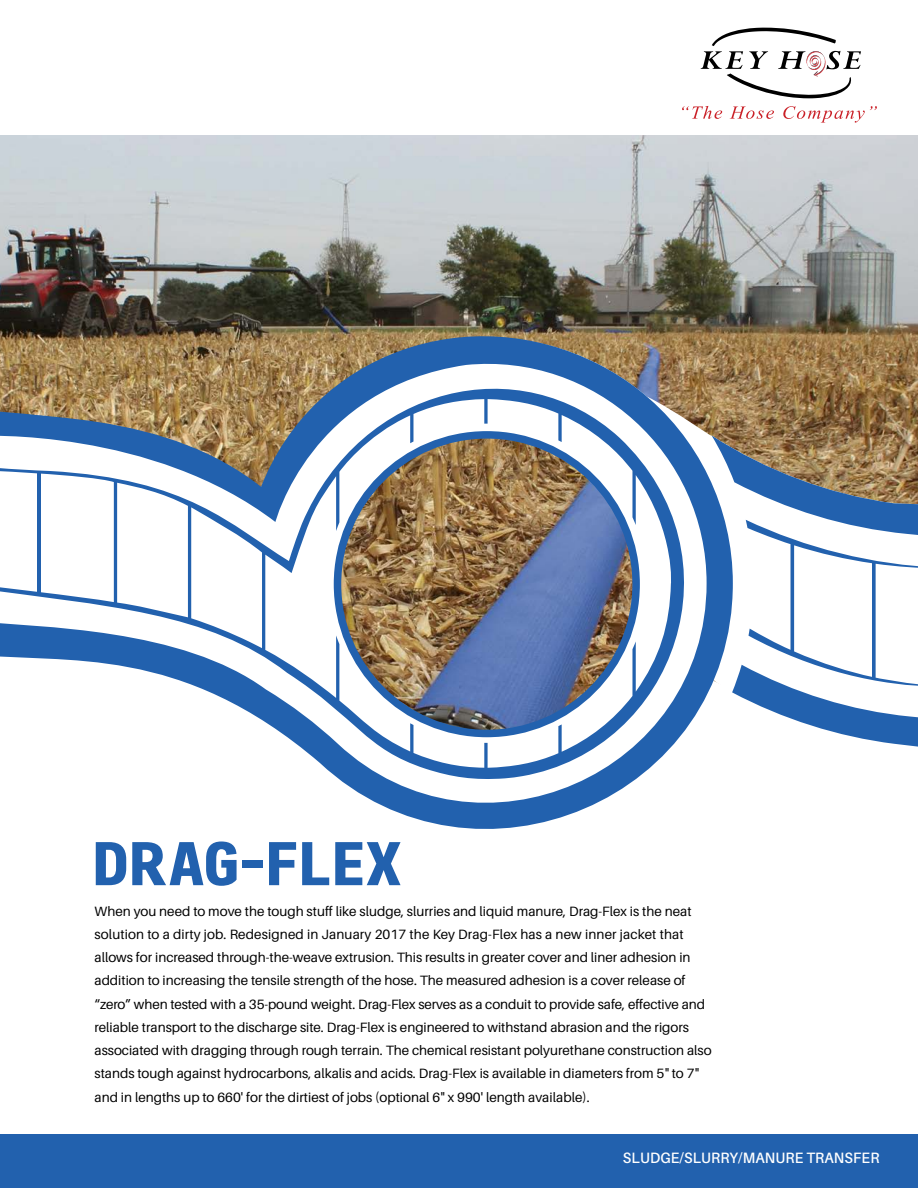
<style>
.page{position:relative;width:918px;height:1188px;background:#fff}
.page>*{position:absolute;margin:0;border:0;box-sizing:border-box;transform-origin:0 0}
.t1{font:700 63px "Freeroad";letter-spacing:-.01em;color:#2261ae;scale:1.1 1}
.t2{font:600 15px "Aileron";letter-spacing:.01em;color:#fff;scale:.95 1}
.t3{font:13.5px/23.2px "Aileron";color:#000}
</style>
<div class="page">
<img style="left:0;top:135px;width:918px;height:191px">
<svg style="left:744px;top:326px;width:174px;height:109px;background:#937347"></svg>
<svg style="left:744px;top:435px;width:174px;height:312px"></svg>
<svg style="left:0;top:298px;width:744px;height:531px"></svg>
<hr style="left:37px;top:472px;width:3px;height:121px;background:#2261ae">
<div style="left:334px;top:431px;width:306px;height:306px;border:8px solid #2261ae;border-radius:50%"></div>
<div style="left:0;top:1134px;width:918px;height:54px;background:#2261ae"></div>
<svg style="left:701px;top:28px;width:160px;height:70px"></svg>
<svg style="left:682px;top:106px;width:40px;height:13px"></svg>
<svg style="left:730px;top:106px;width:44px;height:13px"></svg>
<svg style="left:783px;top:106px;width:94px;height:17px"></svg>
<h1 class="t1" style="left:92px;top:827px;width:283px">DRAG-FLEX</h1>
<p class="t3" style="left:94px;top:899px;width:619px">When you need to move the tough stuff like sludge, slurries and liquid manure, Drag-Flex is the neat solution to a dirty job. Redesigned in January 2017 the Key Drag-Flex has a new inner jacket that allows for increased through-the-weave extrusion. This results in greater cover and liner adhesion in addition to increasing the tensile strength of the hose. The measured adhesion is a cover release of “zero” when tested with a 35-pound weight. Drag-Flex serves as a conduit to provide safe, effective and reliable transport to the discharge site. Drag-Flex is engineered to withstand abrasion and the rigors associated with dragging through rough terrain. The chemical resistant polyurethane construction also stands tough against hydrocarbons, alkalis and acids. Drag-Flex is available in diameters from 5" to 7" and in lengths up to 660' for the dirtiest of jobs (optional 6" x 990' length available).</p>
<p class="t2" style="left:623px;top:1150px;width:271px">SLUDGE/SLURRY/MANURE TRANSFER</p>
</div>
